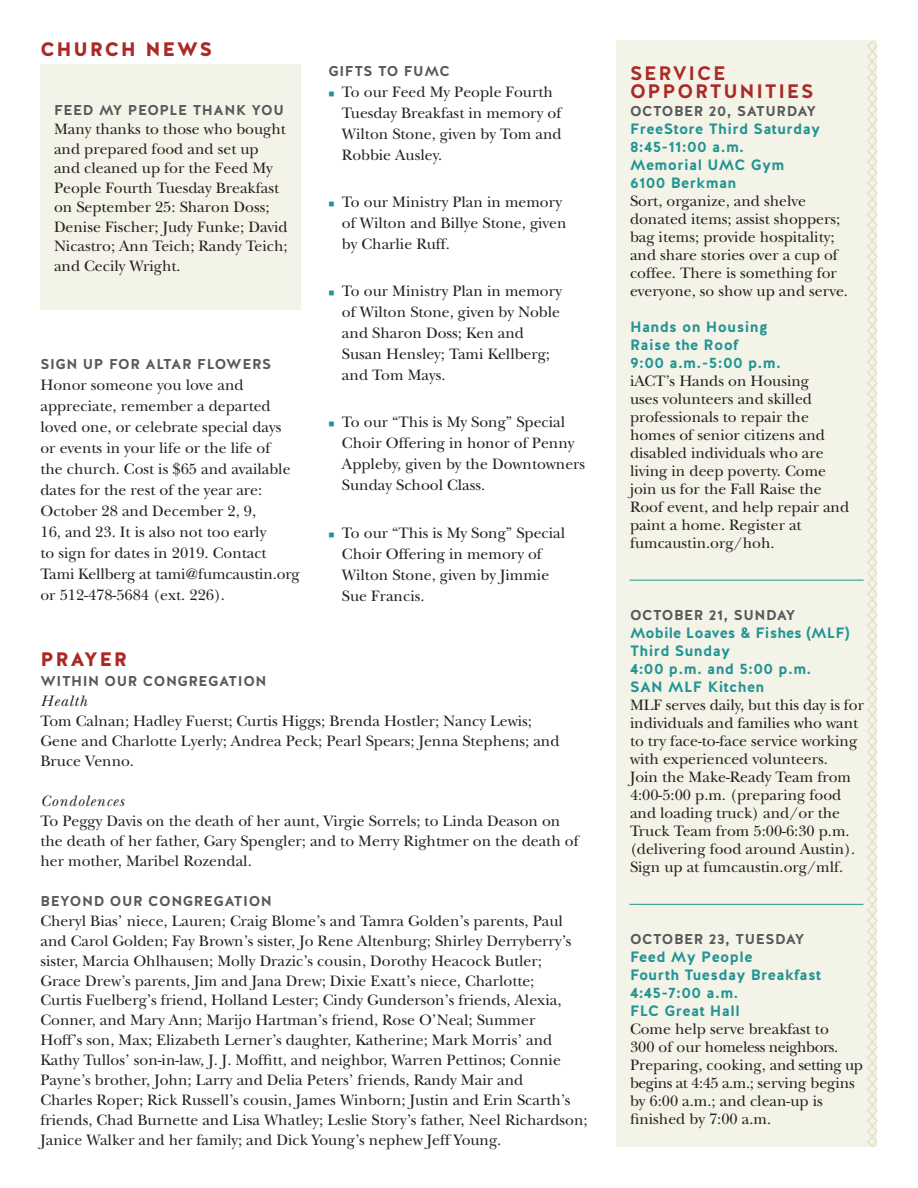
<style>
.page{position:relative;width:918px;height:1188px;background:#fff}
.page>*{position:absolute;margin:0;border:0;box-sizing:border-box;transform-origin:0 0}
.t1{font:700 19.5px/18px "Halis R";letter-spacing:.09em;color:#ab2a27}
.t2{font:900 19.5px "Halis R";letter-spacing:.09em;color:#ab2a27}
.t3{font:15.75px/18px "New Baskerville Std";color:#231f20}
.t4{font:italic 15.75px "New Baskerville Std";letter-spacing:.06em;color:#231f20}
.t5{font:700 15px/18px "Halis R";letter-spacing:.025em;color:#229493}
.t6{font:700 14.25px "Halis R";letter-spacing:.04em;color:#57585a}
.s1{color:#229493}
</style>
<div class="page">
<div style="left:40px;top:64px;width:262px;height:246px;background:#f3f3e8"></div>
<div style="left:616px;top:40px;width:262px;height:1108px;background:#f3f3e8"></div>
<svg style="left:866px;top:40px;width:12px;height:1108px"></svg>
<hr style="left:630px;top:580px;width:234px;height:1px;background:#229493">
<hr style="left:629px;top:904px;width:234px;height:1px;background:#229493">
<p class="t2" style="left:40px;top:37px;width:173px">CHURCH NEWS</p>
<p class="t6" style="left:54px;top:100px;width:231px">FEED MY PEOPLE THANK YOU</p>
<p class="t3" style="left:54px;top:119px;width:235px;line-height:19.5px">Many thanks to those who bought and prepared food and set up and cleaned up for the Feed My<br>People Fourth Tuesday Breakfast on September 25: Sharon Doss;<br>Denise Fischer; Judy Funke; David<br>Nicastro; Ann Teich; Randy Teich; and Cecily Wright.</p>
<p class="t6" style="left:40px;top:355px;width:232px">SIGN UP FOR ALTAR FLOWERS</p>
<p class="t3" style="left:40px;top:374px;width:261px;line-height:21px">Honor someone you love and appreciate, remember a departed loved one, or celebrate special days or events in your life or the life of<br>the church. Cost is $65 and available dates for the rest of the year are:<br>October 28 and December 2, 9,<br>16, and 23. It is also not too early<br>to sign for dates in 2019. Contact<br>Tami Kellberg at tami@fumcaustin.org or 512-478-5684 (ext. 226).</p>
<p class="t6" style="left:328px;top:61px;width:123px">GIFTS TO FUMC</p>
<p class="t3" style="left:342px;top:81px;width:221px;line-height:21px;text-indent:-13px"><span class="s1">■</span> To our Feed My People Fourth<br>Tuesday Breakfast in memory of<br>Wilton Stone, given by Tom and<br>Robbie Ausley.</p>
<p class="t3" style="left:342px;top:191px;width:226px;line-height:21px;text-indent:-13px"><span class="s1">■</span> To our Ministry Plan in memory of Wilton and Billye Stone, given by Charlie Ruff.</p>
<p class="t3" style="left:342px;top:281px;width:222px;line-height:21px;text-indent:-13px"><span class="s1">■</span> To our Ministry Plan in memory of Wilton Stone, given by Noble and Sharon Doss; Ken and<br>Susan Hensley; Tami Kellberg; and Tom Mays.</p>
<p class="t3" style="left:342px;top:412px;width:245px;line-height:21px;text-indent:-13px"><span class="s1">■</span> To our “This is My Song” Special<br>Choir Offering in honor of Penny<br>Appleby, given by the Downtowners<br>Sunday School Class.</p>
<p class="t3" style="left:342px;top:522px;width:225px;line-height:21px;text-indent:-13px"><span class="s1">■</span> To our “This is My Song” Special<br>Choir Offering in memory of<br>Wilton Stone, given by Jimmie<br>Sue Francis.</p>
<p class="t2" style="left:40px;top:647px;width:88px">PRAYER</p>
<p class="t6" style="left:40px;top:672px;width:228px">WITHIN OUR CONGREGATION</p>
<p class="t4" style="left:40px;top:692px;width:48px">Health</p>
<p class="t3" style="left:40px;top:711px;width:520px;line-height:20px">Tom Calnan; Hadley Fuerst; Curtis Higgs; Brenda Hostler; Nancy Lewis;<br>Gene and Charlotte Lyerly; Andrea Peck; Pearl Spears; Jenna Stephens; and<br>Bruce Venno.</p>
<p class="t4" style="left:40px;top:792px;width:85px">Condolences</p>
<p class="t3" style="left:40px;top:811px;width:540px;line-height:20px">To Peggy Davis on the death of her aunt, Virgie Sorrels; to Linda Deason on the death of her father, Gary Spengler; and to Merry Rightmer on the death of her mother, Maribel Rozendal.</p>
<p class="t6" style="left:40px;top:892px;width:233px">BEYOND OUR CONGREGATION</p>
<p class="t3" style="left:40px;top:911px;width:549px;line-height:20px">Cheryl Bias’ niece, Lauren; Craig Blome’s and Tamra Golden’s parents, Paul and Carol Golden; Fay Brown’s sister, Jo Rene Altenburg; Shirley Derryberry’s sister, Marcia Ohlhausen; Molly Drazic’s cousin, Dorothy Heacock Butler;<br>Grace Drew’s parents, Jim and Jana Drew; Dixie Exatt’s niece, Charlotte;<br>Curtis Fuelberg’s friend, Holland Lester; Cindy Gunderson’s friends, Alexia, Conner, and Mary Ann; Marijo Hartman’s friend, Rose O’Neal; Summer<br>Hoff’s son, Max; Elizabeth Lerner’s daughter, Katherine; Mark Morris’ and Kathy Tullos’ son-in-law, J. J. Moffitt, and neighbor, Warren Pettinos; Connie Payne’s brother, John; Larry and Delia Peters’ friends, Randy Mair and<br>Charles Roper; Rick Russell’s cousin, James Winborn; Justin and Erin Scarth’s friends, Chad Burnette and Lisa Whatley; Leslie Story’s father, Neel Richardson; Janice Walker and her family; and Dick Young’s nephew Jeff Young.</p>
<p class="t1" style="left:630px;top:65px;width:185px">SERVICE<br>OPPORTUNITIES</p>
<p class="t6" style="left:630px;top:102px;width:188px">OCTOBER 20, SATURDAY</p>
<p class="t5" style="left:630px;top:120px;width:192px">FreeStore Third Saturday<br>8:45-11:00 a.m.<br>Memorial UMC Gym<br>6100 Berkman</p>
<p class="t3" style="left:630px;top:192px;width:220px">Sort, organize, and shelve donated items; assist shoppers; bag items; provide hospitality; and share stories over a cup of coffee. There is something for everyone, so show up and serve.</p>
<p class="t5" style="left:630px;top:318px;width:153px">Hands on Housing<br>Raise the Roof<br>9:00 a.m.-5:00 p.m.</p>
<p class="t3" style="left:630px;top:372px;width:221px">iACT’s Hands on Housing<br>uses volunteers and skilled professionals to repair the homes of senior citizens and disabled individuals who are living in deep poverty. Come join us for the Fall Raise the<br>Roof event, and help repair and paint a home. Register at fumcaustin.org/hoh.</p>
<p class="t6" style="left:630px;top:606px;width:167px">OCTOBER 21, SUNDAY</p>
<p class="t5" style="left:630px;top:624px;width:221px">Mobile Loaves &amp; Fishes (MLF)<br>Third Sunday<br>4:00 p.m. and 5:00 p.m.<br>SAN MLF Kitchen</p>
<p class="t3" style="left:630px;top:696px;width:235px">MLF serves daily, but this day is for individuals and families who want to try face-to-face service working with experienced volunteers.<br>Join the Make-Ready Team from<br>4:00-5:00 p.m. (preparing food and loading truck) and/or the<br>Truck Team from 5:00-6:30 p.m. (delivering food around Austin).<br>Sign up at fumcaustin.org/mlf.</p>
<p class="t6" style="left:630px;top:930px;width:176px">OCTOBER 23, TUESDAY</p>
<p class="t5" style="left:630px;top:948px;width:193px">Feed My People<br>Fourth Tuesday Breakfast<br>4:45-7:00 a.m.<br>FLC Great Hall</p>
<p class="t3" style="left:630px;top:1020px;width:235px">Come help serve breakfast to<br>300 of our homeless neighbors.<br>Preparing, cooking, and setting up begins at 4:45 a.m.; serving begins by 6:00 a.m.; and clean-up is finished by 7:00 a.m.</p>
</div>
